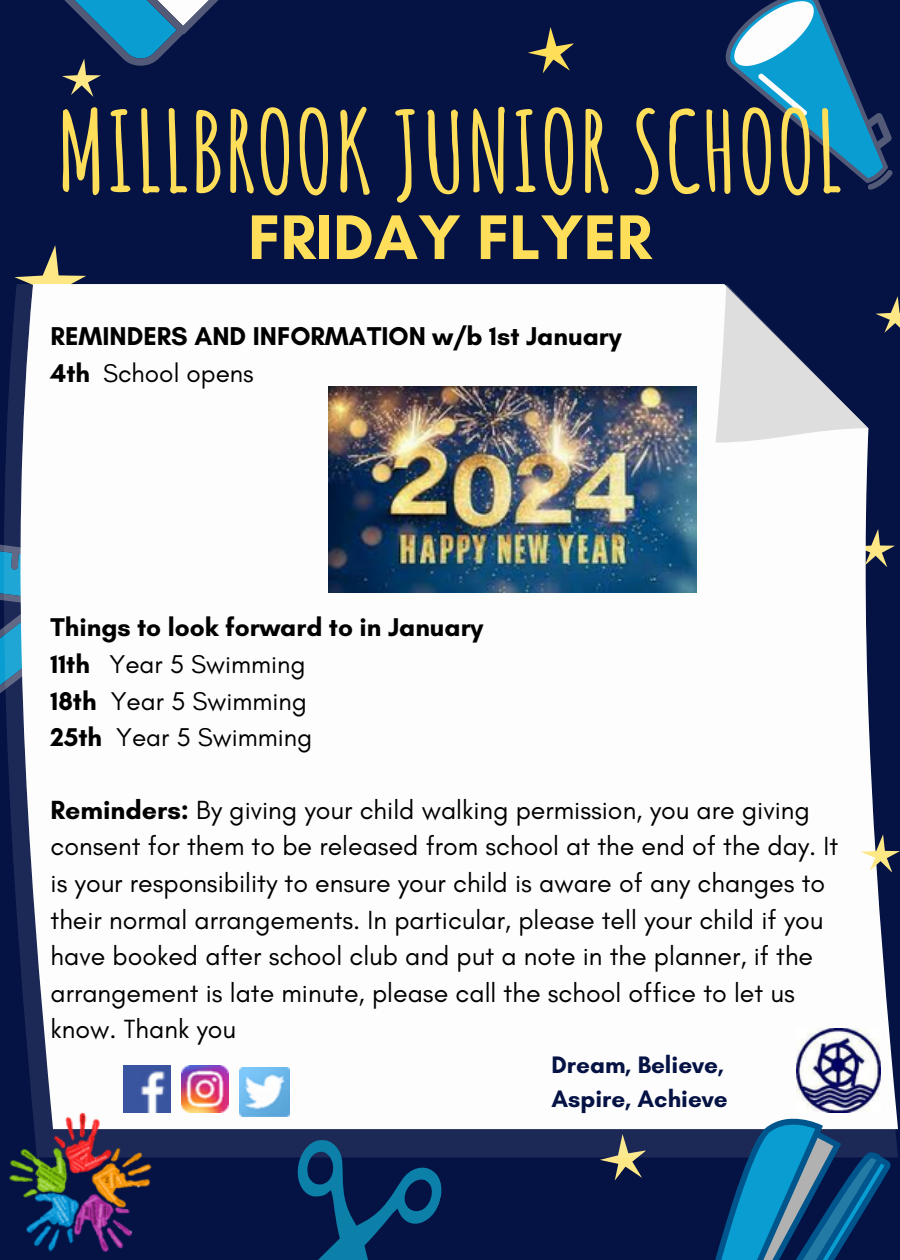
<style>
.page{position:relative;width:900px;height:1260px;background:#041244}
.page>*{position:absolute;margin:0;border:0;box-sizing:border-box;transform-origin:0 0}
.t1{font:700 109.75px "Amatic SC";color:#ffde59}
.t2{font:700 64.25px "Glacial Indifference";color:#ffde59}
.t3{font:26.75px/36.8px "Glacial Indifference";color:#000}
.t4{font:700 26.25px "Glacial Indifference";color:#000}
.t5{font:26.25px "Glacial Indifference";color:#000}
.t6{font:700 24.25px "Glacial Indifference";color:#041244}
.s1{font-weight:700}
</style>
<div class="page">
<svg style="left:725px;top:0;width:168px;height:190px"></svg>
<svg style="left:0;top:544px;width:4px;height:149px"></svg>
<svg style="left:14px;top:245px;width:72px;height:39px"></svg>
<svg style="left:528px;top:27px;width:46px;height:47px"></svg>
<svg style="left:62px;top:0;width:156px;height:96px"></svg>
<div style="left:7px;top:284px;width:891px;height:845px;background:#fdfdfd"></div>
<svg style="left:716px;top:284px;width:152px;height:159px"></svg>
<svg style="left:249px;top:1076px;width:200px;height:184px"></svg>
<svg style="left:596px;top:1101px;width:297px;height:159px"></svg>
<svg style="left:861px;top:834px;width:39px;height:38px"></svg>
<svg style="left:875px;top:296px;width:25px;height:38px"></svg>
<img style="left:796px;top:1028px;width:84px;height:85px">
<img style="left:7px;top:1103px;width:164px;height:149px">
<img style="left:123px;top:1065px;width:47px;height:47px">
<img style="left:182px;top:1065px;width:46px;height:47px">
<img style="left:239px;top:1068px;width:51px;height:49px">
<img style="left:329px;top:387px;width:367px;height:206px">
<p class="t1" style="left:57px;top:81px;width:788px">MILLBROOK JUNIOR SCHOOL</p>
<p class="t2" style="left:248px;top:198px;width:405px">FRIDAY FLYER</p>
<p class="t4" style="left:51px;top:320px;width:573px">REMINDERS AND INFORMATION w/b 1st January</p>
<p class="t5" style="left:51px;top:357px;width:205px"><span class="s1">4th</span> School opens</p>
<p class="t4" style="left:51px;top:611px;width:434px">Things to look forward to in January</p>
<p class="t5" style="left:51px;top:648px;width:256px"><span class="s1">11th</span> Year 5 Swimming</p>
<p class="t5" style="left:51px;top:685px;width:258px"><span class="s1">18th</span> Year 5 Swimming</p>
<p class="t5" style="left:51px;top:721px;width:263px"><span class="s1">25th</span> Year 5 Swimming</p>
<p class="t3" style="left:51px;top:791px;width:789px"><span class="s1">Reminders:</span> By giving your child walking permission, you are giving consent for them to be released from school at the end of the day. It is your responsibility to ensure your child is aware of any changes to their normal arrangements. In particular, please tell your child if you have booked after school club and put a note in the planner, if the arrangement is late minute, please call the school office to let us know. Thank you</p>
<p class="t6" style="left:552px;top:1050px;width:174px">Dream, Believe,</p>
<p class="t6" style="left:552px;top:1084px;width:178px">Aspire, Achieve</p>
</div>
